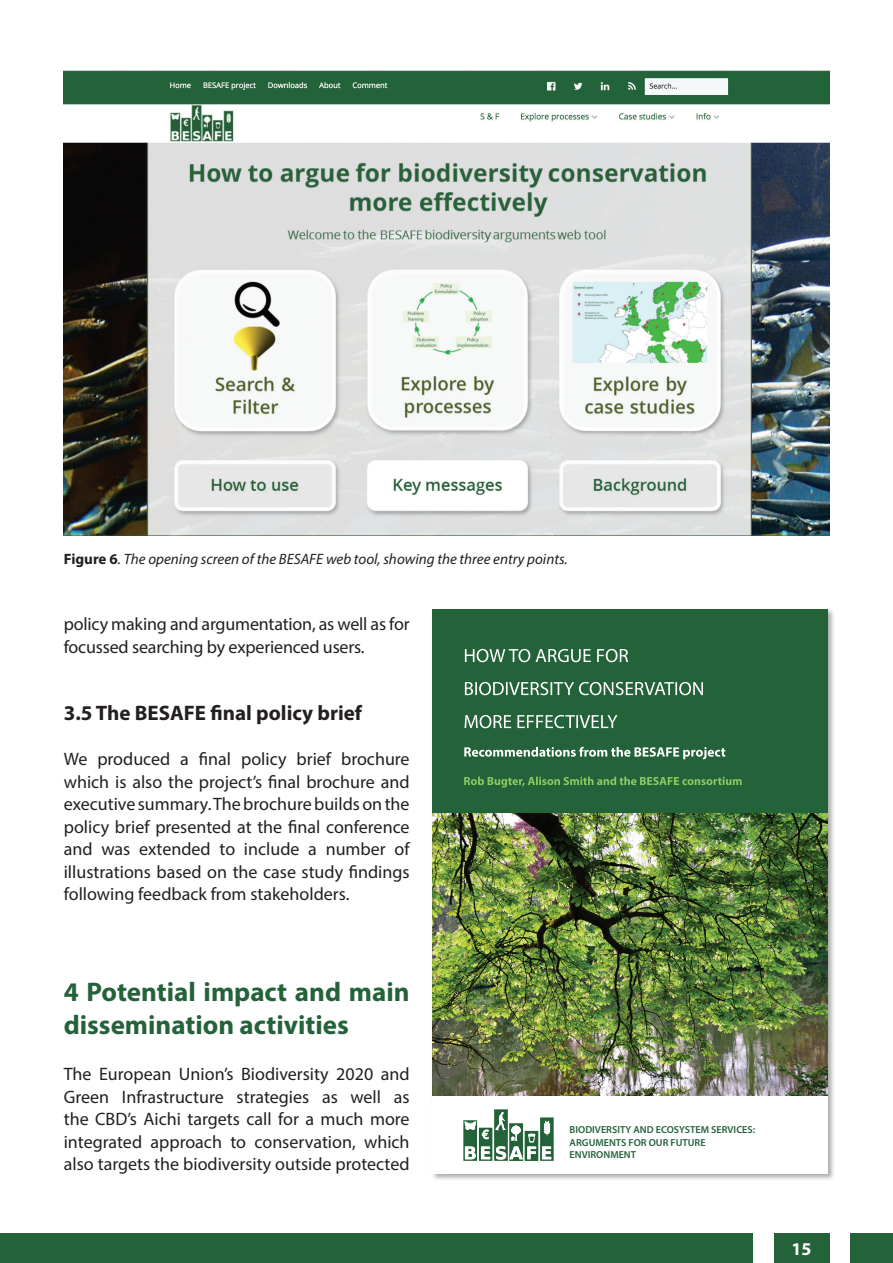
<style>
.page{position:relative;width:893px;height:1263px;background:#fff}
.page>*{position:absolute;margin:0;border:0;box-sizing:border-box;transform-origin:0 0}
.t1{font:700 27px/33px "Myriad Pro";color:#246239}
.t2{font:700 21px "Myriad Pro";color:#231f20}
.t3{font:18px/22.5px "Myriad Pro";color:#231f20;text-align:justify}
.t4{font:700 18px "Myriad Pro";color:#fff}
.t5{font:italic 15px "Myriad Pro";color:#231f20}
.t6{font:600 10.2px/12.8px "Myriad Pro";color:#246239}
.s1{font-weight:700;font-style:normal}
</style>
<div class="page">
<div style="left:774px;top:1233px;width:55px;height:30px;background:#246239"></div>
<div style="left:0;top:1233px;width:753px;height:30px;background:#246239"></div>
<div style="left:850px;top:1233px;width:43px;height:30px;background:#246239"></div>
<img style="left:64px;top:70px;width:765px;height:466px">
<div style="left:431px;top:608px;width:404px;height:573px;background:#231f20;opacity:.37"></div>
<div style="left:432px;top:609px;width:396px;height:565px;background:#fff"></div>
<div style="left:432px;top:609px;width:396px;height:204px;background:#246239"></div>
<img style="left:463px;top:1109px;width:91px;height:52px">
<img style="left:432px;top:813px;width:396px;height:283px">
<svg style="left:464px;top:776px;width:278px;height:11px"></svg>
<svg style="left:464px;top:747px;width:261px;height:12px"></svg>
<svg style="left:465px;top:715px;width:152px;height:13px"></svg>
<svg style="left:465px;top:682px;width:238px;height:13px"></svg>
<svg style="left:465px;top:649px;width:163px;height:13px"></svg>
<p class="t5" style="left:64px;top:550px;width:505px"><span class="s1">Figure 6</span>. The opening screen of the BESAFE web tool, showing the three entry points.</p>
<p class="t3" style="left:64px;top:612px;width:347px">policy making and argumentation, as well as for focussed searching by experienced users.</p>
<p class="t2" style="left:64px;top:699px;width:300px">3.5 The BESAFE final policy brief</p>
<p class="t3" style="left:64px;top:747px;width:347px">We produced a final policy brief brochure which is also the project’s final brochure and executive summary. The brochure builds on the policy brief presented at the final conference and was extended to include a number of illustrations based on the case study findings following feedback from stakeholders.</p>
<h1 class="t1" style="left:64px;top:974px;width:347px">4 Potential impact and main dissemination activities</h1>
<p class="t3" style="left:64px;top:1062px;width:347px">The European Union’s Biodiversity 2020 and Green Infrastructure strategies as well as the CBD’s Aichi targets call for a much more integrated approach to conservation, which also targets the biodiversity outside protected</p>
<p class="t6" style="left:570px;top:1123px;width:187px">BIODIVERSITY AND ECOSYSTEM SERVICES:<br>ARGUMENTS FOR OUR FUTURE<br>ENVIRONMENT</p>
<p class="t4" style="left:792px;top:1237px;width:21px">15</p>
</div>
